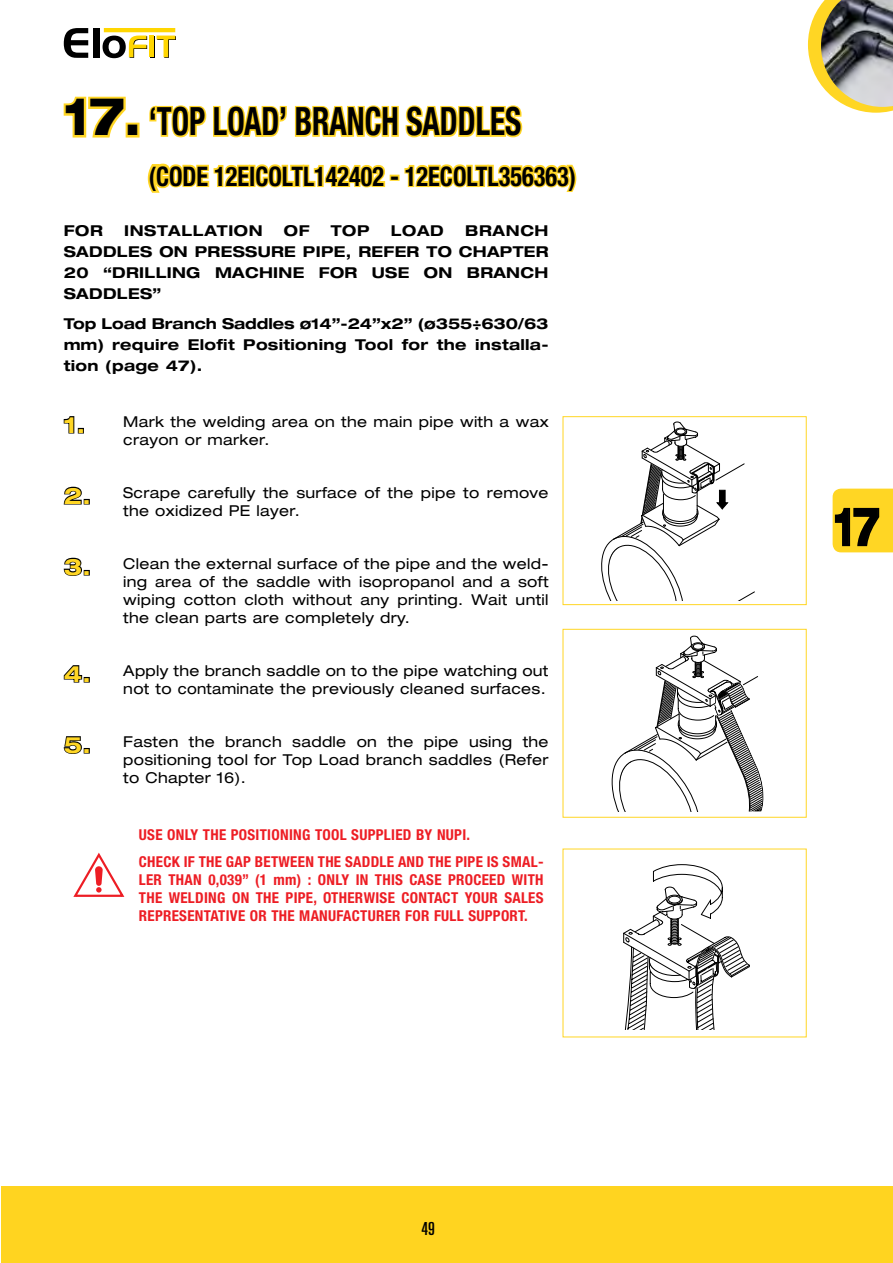
<style>
.page{position:relative;width:893px;height:1263px;background:#fff}
.page>*{position:absolute;margin:0;border:0;box-sizing:border-box;transform-origin:0 0}
.t1{font:700 expanded 52.5px "Helvetica Neue LT Std";color:#000;scale:.65 1}
._1-Capitolo{font:700 condensed 39px "Helvetica Neue LT Std";color:#000;scale:.8 1}
._1-Capitolo-2{font:700 condensed 27px "Helvetica Neue LT Std";color:#000;scale:.9 1}
.t2{font:ultra-condensed 18px "Univers LT Std";color:#000}
._8-Testo_rientrato_n{font:expanded 15px/18px "Helvetica Neue LT Std";letter-spacing:.02em;color:#000}
._7-Attenzione_TXT{font:700 condensed 15px/18px "Helvetica Neue LT Std";letter-spacing:.02em;color:#ed1d24;text-align:justify}
._3-Testo{font:700 expanded 15px/21px "Helvetica Neue LT Std";letter-spacing:.02em;color:#000;text-align:justify}
._3-Testo-2{font:700 expanded 15px "Helvetica Neue LT Std";letter-spacing:.045em;color:#000}
.s1{font-weight:800;font-stretch:expanded;font-size:52.5px}
.s2{font-weight:700;font-size:22.5px;color:#ffd624}
</style>
<div class="page">
<svg style="left:601px;top:421px;width:154px;height:179px"></svg>
<div style="left:563px;top:416px;width:244px;height:189px;border:1px solid #ffd624"></div>
<svg style="left:611px;top:635px;width:153px;height:176px"></svg>
<div style="left:563px;top:629px;width:244px;height:189px;border:1px solid #ffd624"></div>
<svg style="left:623px;top:864px;width:127px;height:165px"></svg>
<div style="left:1px;top:1186px;width:892px;height:77px;background:#ffd420"></div>
<svg style="left:808px;top:4px;width:85px;height:109px"></svg>
<img style="left:821px;top:0;width:72px;height:107px">
<svg style="left:833px;top:489px;width:60px;height:63px;background:#e3bf21"></svg>
<svg style="left:63px;top:416px;width:21px;height:18px"></svg>
<svg style="left:63px;top:486px;width:27px;height:19px"></svg>
<svg style="left:63px;top:557px;width:27px;height:19px"></svg>
<svg style="left:63px;top:665px;width:27px;height:18px"></svg>
<svg style="left:63px;top:736px;width:27px;height:18px"></svg>
<svg style="left:73px;top:852px;width:52px;height:45px"></svg>
<svg style="left:63px;top:28px;width:514px;height:165px"></svg>
<p class="_1-Capitolo" style="left:64px;top:98px;width:574px"><span class="s1">17.</span> ‘TOP LOAD’ BRANCH SADDLES</p>
<p class="_1-Capitolo-2" style="left:149px;top:160px;width:476px">(CODE 12EICOLTL142402 - 12ECOLTL356363)</p>
<p class="_3-Testo" style="left:64px;top:220px;width:486px;text-indent:401px">BRANCH SADDLES ON PRESSURE PIPE, REFER TO CHAPTER 20 “DRILLING MACHINE FOR USE ON BRANCH SADDLES”</p>
<p class="_3-Testo" style="left:64px;top:312px;width:486px">Top Load Branch Saddles ø14”-24”x2” (ø355÷630/63 mm) require Elofit Positioning Tool for the installa&shy;tion (page 47).</p>
<p class="_3-Testo" style="left:64px;top:220px;width:41px">FOR</p>
<p class="_3-Testo-2" style="left:124px;top:221px;width:140px">INSTALLATION</p>
<p class="_3-Testo" style="left:284px;top:220px;width:27px">OF</p>
<p class="_3-Testo" style="left:331px;top:220px;width:40px">TOP</p>
<p class="_3-Testo" style="left:391px;top:220px;width:55px">LOAD</p>
<p class="_8-Testo_rientrato_n" style="left:123px;top:412px;width:427px;text-indent:-60px"><span class="s2">1.</span> Mark the welding area on the main pipe with a wax crayon or marker.</p>
<p class="_8-Testo_rientrato_n" style="left:123px;top:483px;width:427px;text-indent:-60px"><span class="s2">2.</span> Scrape carefully the surface of the pipe to remove the oxidized PE layer.</p>
<p class="_8-Testo_rientrato_n" style="left:123px;top:554px;width:427px;text-align:justify;text-indent:-60px"><span class="s2">3.</span> Clean the external surface of the pipe and the weld&shy;ing area of the saddle with isopropanol and a soft wiping cotton cloth without any printing. Wait until the clean parts are completely dry.</p>
<p class="_8-Testo_rientrato_n" style="left:64px;top:661px;width:486px;text-align:right"><span class="s2">4.</span> Apply the branch saddle on to the pipe watching out not to contaminate the previously cleaned surfaces.</p>
<p class="_8-Testo_rientrato_n" style="left:123px;top:732px;width:427px;text-align:justify;text-indent:-60px"><span class="s2">5.</span> Fasten the branch saddle on the pipe using the positioning tool for Top Load branch saddles (Refer to Chapter 16).</p>
<p class="_7-Attenzione_TXT" style="left:139px;top:826px;width:333px">USE ONLY THE POSITIONING TOOL SUPPLIED BY NUPI.</p>
<p class="_7-Attenzione_TXT" style="left:139px;top:852px;width:406px">CHECK IF THE GAP BETWEEN THE SADDLE AND THE PIPE IS SMAL-LER THAN 0,039” (1 mm) : ONLY IN THIS CASE PROCEED WITH THE WELDING ON THE PIPE, OTHERWISE CONTACT YOUR SALES REPRESENTATIVE OR THE MANUFACTURER FOR FULL SUPPORT.</p>
<p class="t2" style="left:422px;top:1218px;width:15px">49</p>
<p class="t1" style="left:834px;top:494px;width:71px">17</p>
</div>
